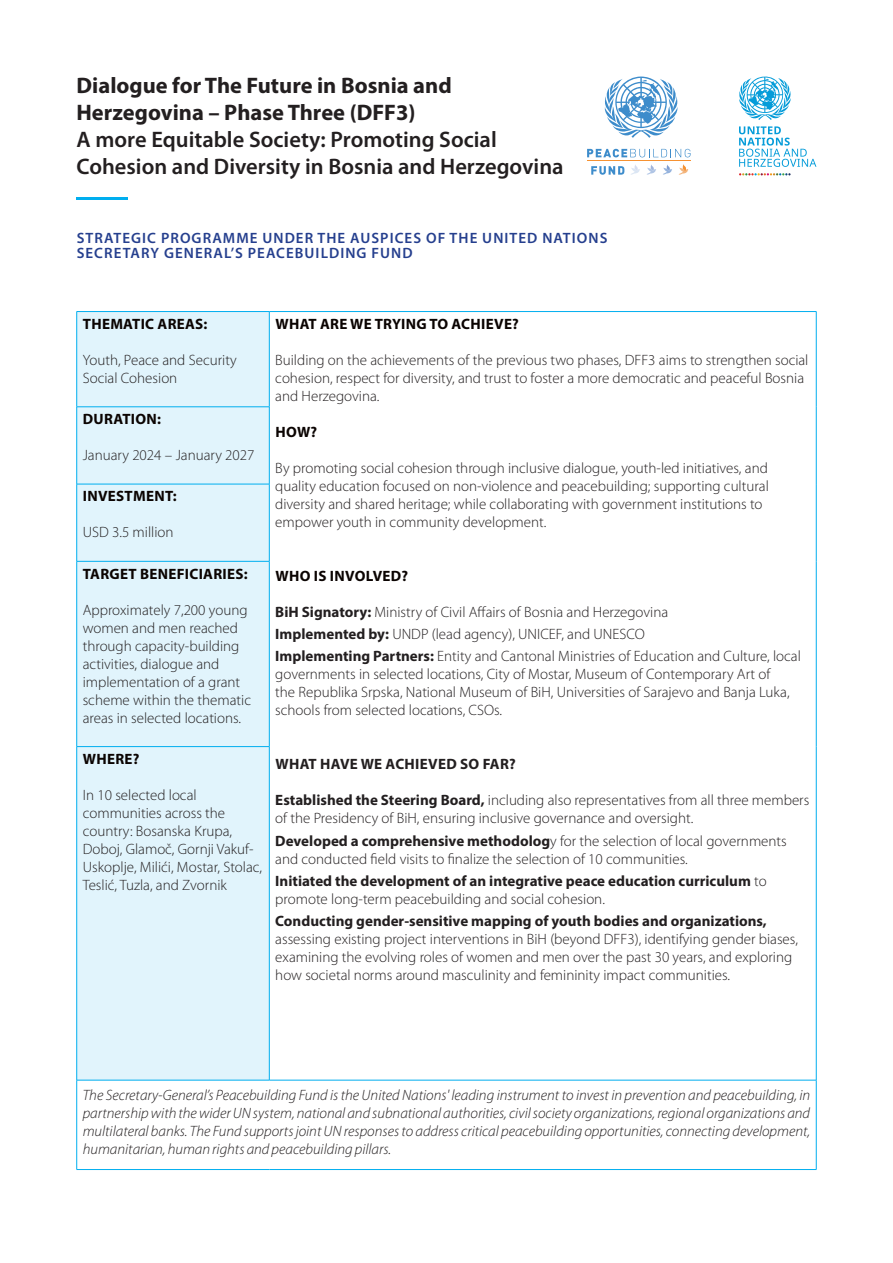
<style>
.page{position:relative;width:893px;height:1263px;background:#fff}
.page>*{position:absolute;margin:0;border:0;box-sizing:border-box;transform-origin:0 0}
.t1{font:600 22.5px/27px "Myriad Pro";color:#231f20}
.t2{font:700 22.5px/27px "Myriad Pro";color:#231f20}
.t3{font:300 15px/18px "Myriad Pro";color:#231f20}
.t4{font:italic 300 15px/18px "Myriad Pro";color:#231f20;text-align:justify}
.t5{font:700 15px/18px "Myriad Pro";color:#231f20}
.t6{font:700 15px "Myriad Pro";letter-spacing:.02em;color:#0b0402}
.t7{font:600 15px/15px "Myriad Pro";letter-spacing:.07em;color:#253f8e}
.t8{font:700 15px "Myriad Pro";letter-spacing:.02em;color:#231f20}
.s1{font-weight:700}
.s2{font-weight:300}
</style>
<div class="page">
<svg style="left:587px;top:149px;width:103px;height:8px"></svg>
<hr style="left:587px;top:161px;width:103px;height:1px;background:#f69232">
<svg style="left:605px;top:77px;width:72px;height:61px"></svg>
<svg style="left:591px;top:166px;width:33px;height:9px"></svg>
<svg style="left:631px;top:165px;width:9px;height:10px"></svg>
<svg style="left:647px;top:165px;width:9px;height:10px"></svg>
<svg style="left:663px;top:165px;width:9px;height:10px"></svg>
<svg style="left:679px;top:165px;width:9px;height:10px"></svg>
<hr style="left:77px;top:198px;width:51px;height:2px;background:#00aeef">
<svg style="left:739px;top:76px;width:52px;height:44px"></svg>
<svg style="left:739px;top:126px;width:77px;height:41px"></svg>
<svg style="left:739px;top:173px;width:52px;height:2px"></svg>
<div style="left:77px;top:312px;width:192px;height:768px;background:#e1f4fc"></div>
<hr style="left:77px;top:311px;width:192px;height:1px;background:#00aeef">
<hr style="left:76px;top:312px;width:1px;height:95px;background:#00aeef">
<hr style="left:269px;top:311px;width:547px;height:1px;background:#00aeef">
<hr style="left:269px;top:312px;width:1px;height:95px;background:#00aeef">
<hr style="left:816px;top:312px;width:1px;height:95px;background:#00aeef">
<hr style="left:816px;top:407px;width:1px;height:77px;background:#00aeef">
<hr style="left:816px;top:484px;width:1px;height:77px;background:#00aeef">
<hr style="left:816px;top:561px;width:1px;height:186px;background:#00aeef">
<hr style="left:816px;top:747px;width:1px;height:333px;background:#00aeef">
<hr style="left:77px;top:406px;width:192px;height:1px;background:#00aeef">
<hr style="left:76px;top:407px;width:1px;height:77px;background:#00aeef">
<hr style="left:269px;top:407px;width:1px;height:77px;background:#00aeef">
<hr style="left:77px;top:484px;width:192px;height:1px;background:#00aeef">
<hr style="left:76px;top:484px;width:1px;height:77px;background:#00aeef">
<hr style="left:269px;top:484px;width:1px;height:77px;background:#00aeef">
<hr style="left:77px;top:561px;width:192px;height:1px;background:#00aeef">
<hr style="left:76px;top:561px;width:1px;height:185px;background:#00aeef">
<hr style="left:269px;top:561px;width:1px;height:185px;background:#00aeef">
<hr style="left:77px;top:746px;width:192px;height:1px;background:#00aeef">
<hr style="left:76px;top:747px;width:1px;height:333px;background:#00aeef">
<hr style="left:269px;top:747px;width:1px;height:333px;background:#00aeef">
<hr style="left:77px;top:1080px;width:192px;height:1px;background:#00aeef">
<hr style="left:76px;top:1080px;width:1px;height:89px;background:#00aeef">
<hr style="left:269px;top:1080px;width:547px;height:1px;background:#00aeef">
<hr style="left:816px;top:1080px;width:1px;height:89px;background:#00aeef">
<hr style="left:77px;top:1169px;width:192px;height:1px;background:#00aeef">
<hr style="left:269px;top:1169px;width:547px;height:1px;background:#00aeef">
<p class="t2" style="left:77px;top:72px;width:377px">Dialogue for The Future in Bosnia and<br>Herzegovina – Phase Three (DFF (3</p>
<p class="t1" style="left:77px;top:126px;width:489px">A more Equitable Society: Promoting Social<br>Cohesion and Diversity in Bosnia and Herzegovina</p>
<p class="t7" style="left:77px;top:230px;width:532px">STRATEGIC PROGRAMME UNDER THE AUSPICES OF THE UNITED NATIONS<br>SECRETARY GENERAL S’ PEACEBUILDING FUND</p>
<p class="t6" style="left:83px;top:314px;width:126px">THEMATIC AREAS:</p>
<p class="t3" style="left:83px;top:351px;width:156px">Youth, Peace and Security</p>
<p class="t3" style="left:83px;top:369px;width:96px">Social Cohesion</p>
<p class="t6" style="left:83px;top:409px;width:80px">DURATION:</p>
<p class="t3" style="left:83px;top:446px;width:173px">January 2024 – January 2027</p>
<p class="t6" style="left:83px;top:486px;width:95px">INVESTMENT:</p>
<p class="t3" style="left:83px;top:523px;width:92px">USD 3.5 million</p>
<p class="t6" style="left:83px;top:564px;width:166px">TARGET BENEFICIARIES:</p>
<p class="t3" style="left:83px;top:600px;width:170px">Approximately 7,200 young women and men reached through capacity-building activities, dialogue and implementation of a grant scheme within the thematic areas in selected locations.</p>
<p class="t6" style="left:83px;top:749px;width:58px">WHERE?</p>
<p class="t3" style="left:83px;top:786px;width:151px">In 10 selected local communities across the country: Bosanska Krupa,</p>
<p class="t3" style="left:83px;top:858px;width:181px">Uskoplje, Milići, Mostar, Stolac,</p>
<p class="t3" style="left:83px;top:840px;width:172px">Doboj, Glamoč, Gornji Vakuf-</p>
<p class="t3" style="left:83px;top:876px;width:146px">Teslić, Tuzla, and Zvornik</p>
<p class="t6" style="left:275px;top:314px;width:245px">WHAT ARE WE TRYING TO ACHIEVE?</p>
<p class="t3" style="left:275px;top:351px;width:535px">Building on the achievements of the previous two phases, DFF3 aims to strengthen social cohesion, respect for diversity, and trust to foster a more democratic and peaceful Bosnia and Herzegovina.</p>
<p class="t6" style="left:275px;top:422px;width:43px">HOW?</p>
<p class="t3" style="left:275px;top:459px;width:495px">By promoting social cohesion through inclusive dialogue, youth-led initiatives, and quality education focused on non-violence and peacebuilding; supporting cultural diversity and shared heritage; while collaborating with government institutions to empower youth in community development.</p>
<p class="t6" style="left:275px;top:566px;width:134px">WHO IS INVOLVED?</p>
<p class="t3" style="left:275px;top:603px;width:394px"><span class="s1">BiH Signatory:</span> Ministry of Civil Affairs of Bosnia and Herzegovina</p>
<p class="t3" style="left:275px;top:625px;width:371px"><span class="s1">Implemented by:</span> UNDP (lead agency ,) UNICEF, and UNESCO</p>
<p class="t3" style="left:275px;top:647px;width:527px"><span class="s1">Implementing Partners:</span> Entity and Cantonal Ministries of Education and Culture, local governments in selected locations, City of Mostar, Museum of Contemporary Art of<br>the Republika Srpska, National Museum of BiH, Universities of Sarajevo and Banja Luka, schools from selected locations, CSOs.</p>
<p class="t8" style="left:275px;top:754px;width:242px">WHAT HAVE WE ACHIEVED SO FAR?</p>
<p class="t3" style="left:275px;top:791px;width:535px"><span class="s1">Established the Steering Board,</span> including also representatives from all three members of the Presidency of BiH, ensuring inclusive governance and oversight.</p>
<p class="t3" style="left:275px;top:831px;width:513px"><span class="s1">Developed a comprehensive methodolog</span>y for the selection of local governments and conducted field visits to finalize the selection of 10 communities.</p>
<p class="t5" style="left:275px;top:871px;width:493px">Initiated the development of an integrative peace education curriculum <span class="s2">to promote long-term peacebuilding and social cohesion.</span></p>
<p class="t3" style="left:275px;top:912px;width:524px"><span class="s1">Conducting gender-sensitive mapping of youth bodies and organizations, </span>assessing existing project interventions in BiH (beyond DFF , )3 identifying gender biases, examining the evolving roles of women and men over the past 30 years, and exploring how societal norms around masculinity and femininity impact communities.</p>
<p class="t4" style="left:83px;top:1086px;width:729px">The Secretary-Generals’ Peacebuilding Fund is the United Nations' leading instrument to invest in prevention and peacebuilding in, partnershipwiththewiderUNsystem,nationalandsubnationalauthorities,civilsocietyorganizations,regionalorganizationsand multilateralbanks.TheFundsupportsjointUNresponsestoaddresscriticalpeacebuildingopportunities,connectingdevelopment, humanitarian,humanrightsandpeacebuildingpillars.</p>
</div>
